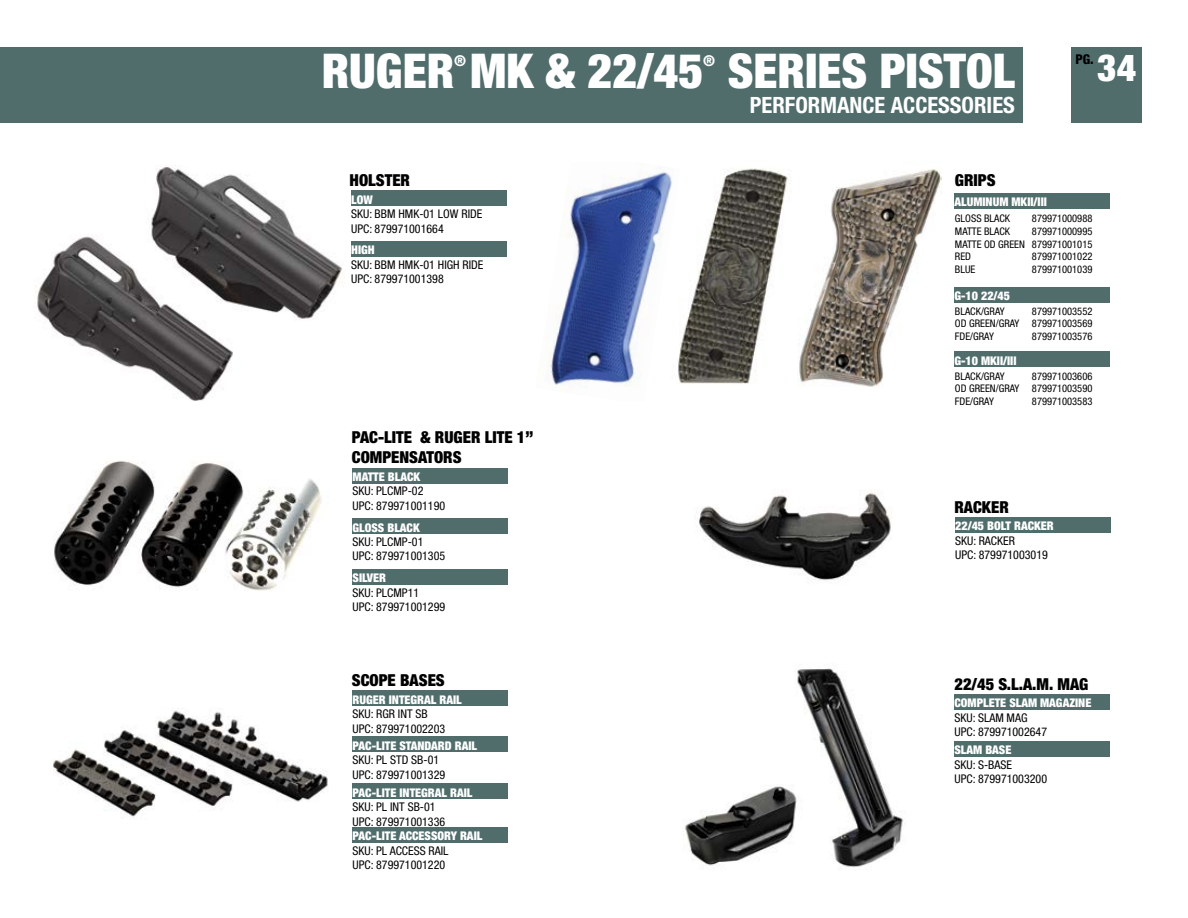
<style>
.page{position:relative;width:1188px;height:918px;background:#fff}
.page>*{position:absolute;margin:0;border:0;box-sizing:border-box;transform-origin:0 0}
.t1{font:900 condensed 48px "Helvetica Neue LT Std";color:#fff}
.t2{font:900 condensed 37.5px "Helvetica Neue LT Std";color:#fff}
.t3{font:700 condensed 22.5px "Helvetica Neue LT Std";color:#fff}
.t4{font:900 condensed 16.5px/19.8px "Helvetica Neue LT Std";color:#000}
.t5{font:900 condensed 15px "Helvetica Neue LT Std";color:#fff}
.t6{font:800 condensed 13.5px "Helvetica Neue LT Std";color:#000}
.t7{font:condensed 12px/14.4px "Helvetica Neue LT Std";color:#000}
.t8{font:900 condensed 12px "Helvetica Neue LT Std";color:#fff}
.t9{font:condensed 10.5px/12.6px "Helvetica Neue LT Std";color:#000}
</style>
<div class="page">
<img style="left:680px;top:168px;width:110px;height:216px">
<div style="left:1071px;top:47px;width:71px;height:76px;background:#506d6c"></div>
<div style="left:0;top:47px;width:1022px;height:76px;background:#506d6c"></div>
<img style="left:54px;top:461px;width:268px;height:130px">
<img style="left:53px;top:710px;width:275px;height:110px">
<img style="left:35px;top:167px;width:310px;height:234px">
<img style="left:696px;top:491px;width:196px;height:90px">
<img style="left:685px;top:668px;width:218px;height:199px">
<img style="left:551px;top:172px;width:129px;height:220px">
<img style="left:797px;top:169px;width:144px;height:218px">
<div style="left:353px;top:468px;width:155px;height:15px;background:#506d6c"></div>
<div style="left:353px;top:690px;width:155px;height:16px;background:#506d6c"></div>
<div style="left:351px;top:191px;width:156px;height:15px;background:#506d6c"></div>
<div style="left:351px;top:241px;width:156px;height:15px;background:#506d6c"></div>
<div style="left:955px;top:517px;width:156px;height:16px;background:#506d6c"></div>
<div style="left:954px;top:694px;width:156px;height:16px;background:#506d6c"></div>
<div style="left:954px;top:741px;width:156px;height:16px;background:#506d6c"></div>
<div style="left:353px;top:518px;width:155px;height:16px;background:#506d6c"></div>
<div style="left:353px;top:737px;width:155px;height:15px;background:#506d6c"></div>
<div style="left:353px;top:569px;width:155px;height:16px;background:#506d6c"></div>
<div style="left:353px;top:784px;width:155px;height:15px;background:#506d6c"></div>
<div style="left:353px;top:827px;width:155px;height:15px;background:#506d6c"></div>
<div style="left:954px;top:193px;width:156px;height:16px;background:#506d6c"></div>
<div style="left:954px;top:287px;width:156px;height:15px;background:#506d6c"></div>
<div style="left:954px;top:352px;width:156px;height:15px;background:#506d6c"></div>
<h1 class="t1" style="left:322px;top:42px;width:383px">RUGER MK &amp; 22/45</h1>
<p class="t5" style="left:454px;top:51px;width:13px">®</p>
<p class="t5" style="left:703px;top:51px;width:13px">®</p>
<h1 class="t1" style="left:728px;top:42px;width:289px">SERIES PISTOL</h1>
<h3 class="t3" style="left:750px;top:91px;width:267px">PERFORMANCE ACCESSORIES</h3>
<p class="t6" style="left:1075px;top:51px;width:20px">PG.</p>
<h2 class="t2" style="left:1097px;top:44px;width:40px">34</h2>
<h3 class="t4" style="left:350px;top:170px;width:62px">HOLSTER</h3>
<p class="t8" style="left:351px;top:192px;width:23px">LOW</p>
<p class="t7" style="left:351px;top:207px;width:133px">SKU: BBM HMK-01 LOW RIDE<br>UPC: 879971001664</p>
<p class="t8" style="left:351px;top:242px;width:25px">HIGH</p>
<p class="t7" style="left:351px;top:257px;width:134px">SKU: BBM HMK-01 HIGH RIDE<br>UPC: 879971001398</p>
<h3 class="t4" style="left:352px;top:427px;width:183px">PAC-LITE &amp; RUGER LITE 1”<br>COMPENSATORS</h3>
<p class="t8" style="left:353px;top:469px;width:69px">MATTE BLACK</p>
<p class="t7" style="left:353px;top:484px;width:94px">SKU: PLCMP-02<br>UPC: 879971001190</p>
<p class="t8" style="left:353px;top:520px;width:69px">GLOSS BLACK</p>
<p class="t7" style="left:353px;top:534px;width:94px">SKU: PLCMP-01<br>UPC: 879971001305</p>
<p class="t8" style="left:353px;top:571px;width:35px">SILVER</p>
<p class="t7" style="left:353px;top:585px;width:94px">SKU: PLCMP11<br>UPC: 879971001299</p>
<h3 class="t4" style="left:352px;top:670px;width:94px">SCOPE BASES</h3>
<p class="t8" style="left:353px;top:692px;width:111px">RUGER INTEGRAL RAIL</p>
<p class="t7" style="left:353px;top:707px;width:94px">SKU: RGR INT SB<br>UPC: 879971002203</p>
<p class="t8" style="left:353px;top:738px;width:126px">PAC-LITE STANDARD RAIL</p>
<p class="t7" style="left:353px;top:753px;width:94px">SKU: PL STD SB-01<br>UPC: 879971001329</p>
<p class="t8" style="left:353px;top:785px;width:121px">PAC-LITE INTEGRAL RAIL</p>
<p class="t7" style="left:353px;top:800px;width:94px">SKU: PL INT SB-01<br>UPC: 879971001336</p>
<p class="t8" style="left:353px;top:828px;width:131px">PAC-LITE ACCESSORY RAIL</p>
<p class="t7" style="left:353px;top:843px;width:97px">SKU: PL ACCESS RAIL<br>UPC: 879971001220</p>
<h3 class="t4" style="left:955px;top:170px;width:42px">GRIPS</h3>
<p class="t8" style="left:954px;top:195px;width:94px">ALUMINUM MKII/III</p>
<p class="t9" style="left:955px;top:212px;width:72px">GLOSS BLACK<br>MATTE BLACK<br>MATTE OD GREEN<br>RED<br>BLUE</p>
<p class="t9" style="left:1032px;top:212px;width:62px;text-align:justify">879971000988<br>879971000995<br>879971001015<br>879971001022<br>879971001039</p>
<p class="t8" style="left:954px;top:289px;width:57px">G-10 22/45</p>
<p class="t9" style="left:955px;top:305px;width:66px">BLACK/GRAY<br>OD GREEN/GRAY<br>FDE/GRAY</p>
<p class="t8" style="left:954px;top:353px;width:64px">G-10 MKII/III</p>
<p class="t9" style="left:955px;top:370px;width:66px">BLACK/GRAY<br>OD GREEN/GRAY<br>FDE/GRAY</p>
<p class="t9" style="left:1032px;top:305px;width:62px;text-align:justify">879971003552<br>879971003569<br>879971003576</p>
<p class="t9" style="left:1032px;top:370px;width:62px;text-align:justify">879971003606<br>879971003590<br>879971003583</p>
<h3 class="t4" style="left:954px;top:497px;width:56px">RACKER</h3>
<p class="t8" style="left:955px;top:519px;width:100px">22/45 BOLT RACKER</p>
<p class="t7" style="left:955px;top:533px;width:94px">SKU: RACKER<br>UPC: 879971003019</p>
<h3 class="t4" style="left:954px;top:674px;width:135px">22/45 S.L.A.M. MAG</h3>
<p class="t8" style="left:954px;top:696px;width:138px">COMPLETE SLAM MAGAZINE</p>
<p class="t7" style="left:954px;top:710px;width:94px">SKU: SLAM MAG<br>UPC: 879971002647</p>
<p class="t8" style="left:954px;top:743px;width:58px">SLAM BASE</p>
<p class="t7" style="left:954px;top:757px;width:94px">SKU: S-BASE<br>UPC: 879971003200</p>
</div>
